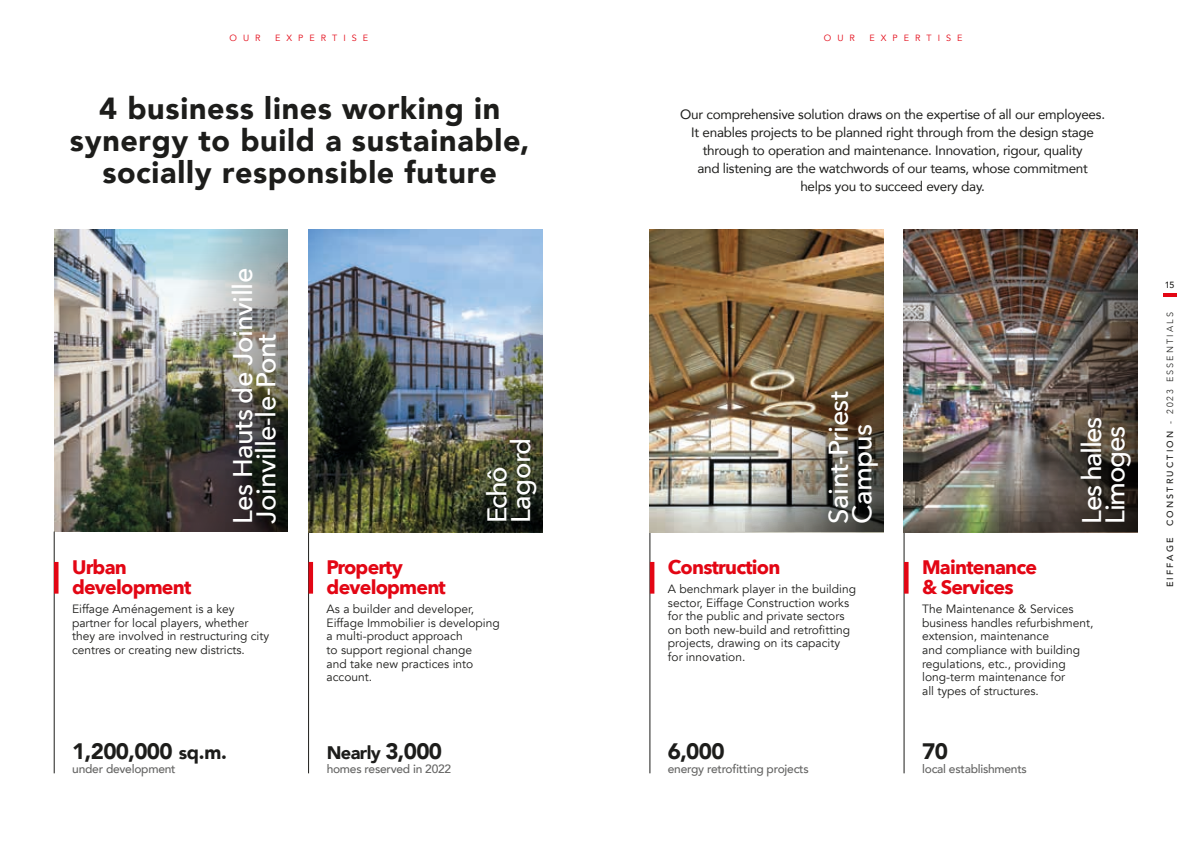
<style>
.page{position:relative;width:1191px;height:851px;background:#fff}
.page>*{position:absolute;margin:0;border:0;box-sizing:border-box;transform-origin:0 0}
.t1{font:900 30.45px/32.2px "Avenir";letter-spacing:.025em;color:#1d1d1b;text-align:center}
.t2{font:500 27px/23.5px "Avenir Next";letter-spacing:-.02em;color:#fff}
.t3{font:500 27px/23.5px "Avenir Next";letter-spacing:-.05em;color:#fff}
.t4{font:900 22.35px "Avenir";letter-spacing:-.03em;color:#1d1d1b}
.t5{font:700 19.5px/19.5px "Avenir Next";letter-spacing:-.04em;color:#e30614}
.t6{font:900 18.15px "Avenir";letter-spacing:-.03em;color:#1d1d1b}
.t7{font:13.5px/18px "Avenir";letter-spacing:-.02em;color:#1d1d1b;text-align:center}
.t8{font:12px/13.5px "Avenir";color:#1d1d1b}
.t9{font:500 12px "Avenir";letter-spacing:-.02em;color:#646463}
.t10{font:300 9px "Avenir";letter-spacing:.24em;color:#1d1d1b}
.t11{font:9px "Avenir";letter-spacing:.67em;color:#e30614}
.t12{font:500 9px "Avenir";letter-spacing:.24em;color:#1d1d1b}
.s1{font-size:18.15px}
.s2{font-size:19.5px}
.s3{font-size:22.35px}
.s4{font-weight:500}
</style>
<div class="page">
<img style="left:54px;top:230px;width:76px;height:301px">
<img style="left:130px;top:230px;width:158px;height:302px">
<hr style="left:649px;top:530px;width:1px;height:243px;background:#1d1d1b">
<hr style="left:903px;top:531px;width:1px;height:242px;background:#1d1d1b">
<hr style="left:54px;top:531px;width:1px;height:242px;background:#1d1d1b">
<hr style="left:308px;top:531px;width:1px;height:242px;background:#1d1d1b">
<img style="left:308px;top:230px;width:234px;height:302px">
<img style="left:404px;top:284px;width:138px;height:248px">
<img style="left:904px;top:230px;width:233px;height:302px">
<img style="left:649px;top:230px;width:234px;height:302px">
<img style="left:745px;top:284px;width:138px;height:248px">
<img style="left:999px;top:230px;width:138px;height:301px">
<hr style="left:54px;top:562px;width:4px;height:31px;background:#e30614">
<div style="left:308px;top:562px;width:5px;height:31px;background:#e30614"></div>
<hr style="left:650px;top:562px;width:4px;height:31px;background:#e30614">
<hr style="left:904px;top:562px;width:4px;height:31px;background:#e30614">
<svg style="left:1163px;top:293px;width:13px;height:3px"></svg>
<p class="t11" style="left:229px;top:33px;width:33px">OUR</p>
<p class="t11" style="left:275px;top:33px;width:95px">EXPERTISE</p>
<h1 class="t1" style="left:70px;top:91px;width:461px">4 business lines working in synergy to build a sustainable, socially responsible future</h1>
<h2 class="t2" style="left:230px;top:523px;width:257px;rotate:-90deg">Les Hauts de Joinville<br>Joinville-le-Pont</h2>
<h3 class="t5" style="left:72px;top:557px;width:121px">Urban development</h3>
<p class="t8" style="left:72px;top:602px;width:199px">Eiffage Aménagement is a key partner for local players, whether they are involved in restructuring city centres or creating new districts.</p>
<h3 class="t4" style="left:72px;top:732px;width:156px">1,200,000 <span class="s1">s</span><span class="s2">q.m.</span></h3>
<p class="t9" style="left:72px;top:758px;width:105px">under development</p>
<h2 class="t2" style="left:484px;top:523px;width:87px;rotate:-90deg">Echô<br>Lagord</h2>
<h3 class="t5" style="left:327px;top:557px;width:121px">Property development</h3>
<p class="t8" style="left:327px;top:602px;width:175px">As a builder and developer,<br>Eiffage Immobilier is developing a multi-product approach<br>to support regional change<br>and take new practices into account.</p>
<h3 class="t6" style="left:327px;top:737px;width:117px">Nearly <span class="s3">3,000</span></h3>
<p class="t9" style="left:327px;top:758px;width:126px">homes reserved in 2022</p>
<p class="t11" style="left:824px;top:33px;width:33px">OUR</p>
<p class="t11" style="left:869px;top:33px;width:95px">EXPERTISE</p>
<p class="t7" style="left:680px;top:105px;width:426px">Our comprehensive solution draws on the expertise of all our employees.<br>It enables projects to be planned right through from the design stage through to operation and maintenance. Innovation, rigour, quality<br>and listening are the watchwords of our teams, whose commitment helps you to succeed every day.</p>
<h2 class="t2" style="left:826px;top:523px;width:134px;rotate:-90deg">Saint-Priest<br>Campus</h2>
<h3 class="t5" style="left:668px;top:557px;width:114px">Construction</h3>
<p class="t8" style="left:668px;top:582px;width:190px">A benchmark player in the building sector, Eiffage Construction works for the public and private sectors on both new-build and retrofitting projects, drawing on its capacity for innovation.</p>
<h3 class="t4" style="left:668px;top:732px;width:58px">6,000</h3>
<p class="t9" style="left:668px;top:758px;width:142px">energy retrofitting projects</p>
<h2 class="t3" style="left:1079px;top:523px;width:108px;rotate:-90deg">Les halles<br>Limoges</h2>
<h3 class="t5" style="left:922px;top:557px;width:117px">Maintenance &amp; Services</h3>
<p class="t8" style="left:922px;top:602px;width:173px">The Maintenance &amp; Services business handles refurbishment, extension, maintenance<br>and compliance with building regulations, etc., providing long-term maintenance for<br>all types of structures.</p>
<h3 class="t4" style="left:922px;top:732px;width:27px">70</h3>
<p class="t9" style="left:922px;top:758px;width:106px">local establishments</p>
<p class="t12" style="left:1164px;top:277px;width:11px">15</p>
<p class="t10" style="left:1164px;top:526px;width:216px;rotate:-90deg"><span class="s4">CONSTRUCTION</span> - 2023 ESSENTIALS</p>
<p class="t12" style="left:1162px;top:587px;width:51px;rotate:-90deg">EIFFAGE</p>
</div>
